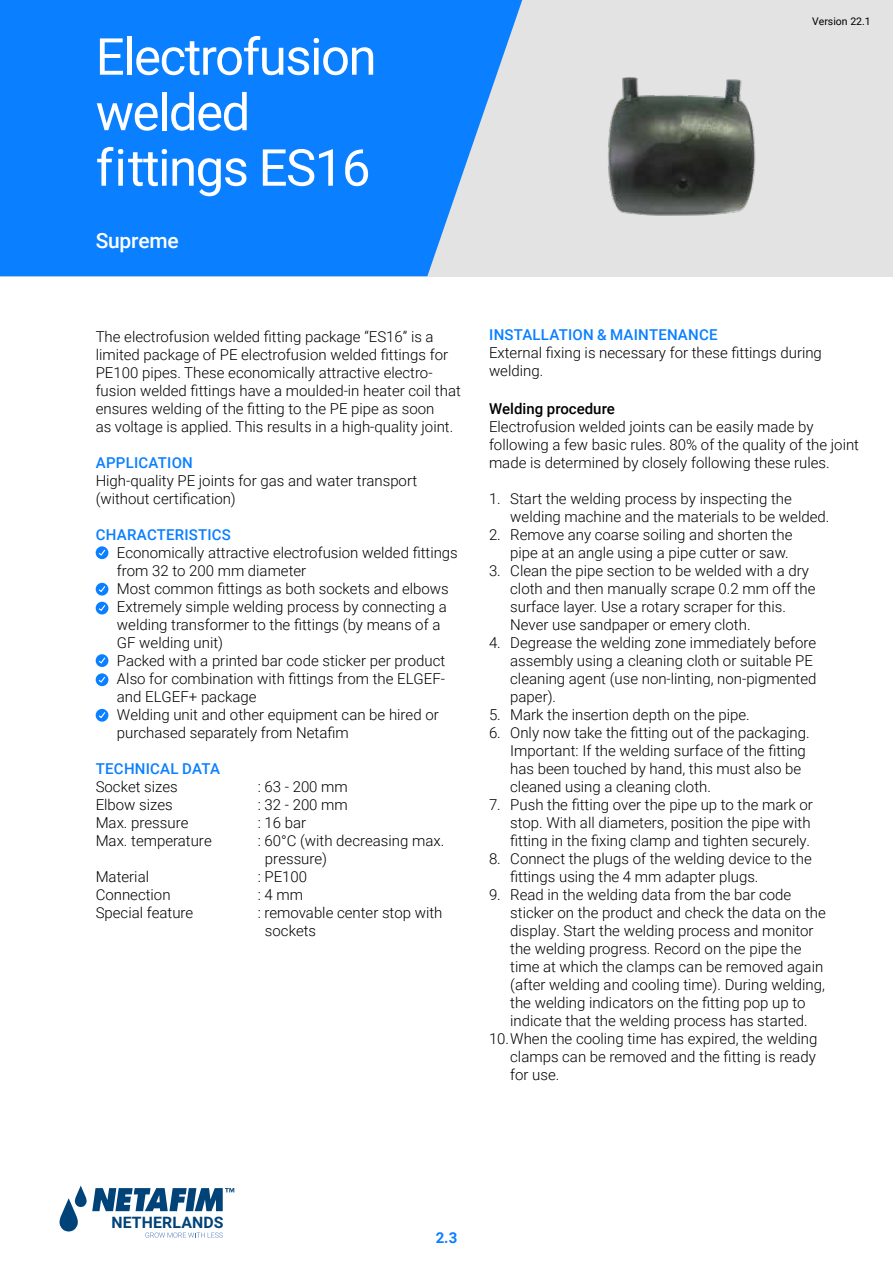
<style>
.page{position:relative;width:893px;height:1263px;background:#fff}
.page>*{position:absolute;margin:0;border:0;box-sizing:border-box;transform-origin:0 0}
.t1{font:51px/55.5px "Roboto";letter-spacing:-.03em;color:#fff}
.t2{font:500 21px "Roboto";letter-spacing:-.01em;color:#fff}
.t3{font:700 15.9px "Roboto";letter-spacing:.01em;color:#004379}
.t4{font:300 15px/18px "Roboto";color:#000}
.t5{font:500 15px "Roboto";letter-spacing:.015em;color:#0a7fff}
.t6{font:500 15px "Roboto";color:#000}
.t7{font:700 15px "Roboto";color:#0a7fff}
.t8{font:10.5px "Roboto";color:#000}
</style>
<div class="page">
<svg style="left:60px;top:1185px;width:174px;height:53px"></svg>
<div style="left:1px;top:0;width:892px;height:276px;background:#e3e3e3"></div>
<svg style="left:0;top:0;width:522px;height:276px;background:#1a86fc"></svg>
<svg style="left:96px;top:654px;width:12px;height:13px"></svg>
<svg style="left:97px;top:656px;width:10px;height:8px"></svg>
<div style="left:96px;top:583px;width:12px;height:12px;background:#0a7fff;border-radius:50%"></div>
<svg style="left:97px;top:585px;width:9px;height:7px"></svg>
<div style="left:96px;top:602px;width:12px;height:12px;background:#0a7fff;border-radius:50%"></div>
<svg style="left:98px;top:605px;width:8px;height:6px"></svg>
<svg style="left:96px;top:546px;width:12px;height:13px"></svg>
<svg style="left:97px;top:548px;width:10px;height:9px"></svg>
<svg style="left:96px;top:673px;width:12px;height:13px"></svg>
<svg style="left:97px;top:675px;width:10px;height:9px"></svg>
<svg style="left:96px;top:709px;width:12px;height:13px"></svg>
<svg style="left:97px;top:711px;width:10px;height:8px"></svg>
<img style="left:608px;top:77px;width:148px;height:139px">
<h1 class="t1" style="left:96px;top:27px;width:282px">Electrofusion welded fittings ES16</h1>
<h2 class="t2" style="left:96px;top:225px;width:85px">Supreme</h2>
<p class="t8" style="left:812px;top:14px;width:60px">Version 22.1</p>
<p class="t4" style="left:96px;top:327px;width:367px">The electrofusion welded fitting package “ES16” is a limited package of PE electrofusion welded fittings for PE100 pipes. These economically attractive electro&shy;fusion welded fittings have a moulded-in heater coil that ensures welding of the fitting to the PE pipe as soon<br>as voltage is applied. This results in a high-quality joint.</p>
<p class="t5" style="left:96px;top:452px;width:98px">APPLICATION</p>
<p class="t4" style="left:96px;top:471px;width:323px">High-quality PE joints for gas and water transport (without certification)</p>
<p class="t5" style="left:96px;top:524px;width:137px">CHARACTERISTICS</p>
<p class="t4" style="left:117px;top:543px;width:342px">Economically attractive electrofusion welded fittings from 32 to 200 mm diameter<br>Most common fittings as both sockets and elbows Extremely simple welding process by connecting a welding transformer to the fittings (by means of a GF welding unit)<br>Packed with a printed bar code sticker per product Also for combination with fittings from the ELGEF&shy;and ELGEF+ package<br>Welding unit and other equipment can be hired or purchased separately from Netafim</p>
<p class="t5" style="left:96px;top:758px;width:126px">TECHNICAL DATA</p>
<p class="t4" style="left:96px;top:777px;width:84px">Socket sizes</p>
<p class="t4" style="left:258px;top:777px;width:92px">: 63 - 200 mm</p>
<p class="t4" style="left:96px;top:795px;width:79px">Elbow sizes</p>
<p class="t4" style="left:258px;top:795px;width:92px">: 32 - 200 mm</p>
<p class="t4" style="left:96px;top:813px;width:94px">Max. pressure</p>
<p class="t4" style="left:258px;top:813px;width:50px">: 16 bar</p>
<p class="t4" style="left:96px;top:831px;width:118px">Max. temperature</p>
<p class="t4" style="left:265px;top:831px;width:181px;text-indent:-7px">: 60°C (with decreasing max. pressure)</p>
<p class="t4" style="left:96px;top:867px;width:55px">Material</p>
<p class="t4" style="left:258px;top:867px;width:51px">: PE100</p>
<p class="t4" style="left:96px;top:885px;width:76px">Connection</p>
<p class="t4" style="left:258px;top:885px;width:47px">: 4 mm</p>
<p class="t4" style="left:96px;top:903px;width:99px">Special feature</p>
<p class="t4" style="left:265px;top:903px;width:179px;text-indent:-7px">: removable center stop with sockets</p>
<p class="t5" style="left:489px;top:324px;width:230px">INSTALLATION &amp; MAINTENANCE</p>
<p class="t4" style="left:489px;top:343px;width:334px">External fixing is necessary for these fittings during welding.</p>
<p class="t6" style="left:489px;top:398px;width:127px">Welding procedure</p>
<p class="t4" style="left:489px;top:417px;width:372px">Electrofusion welded joints can be easily made by following a few basic rules. 80% of the quality of the joint made is determined by closely following these rules.</p>
<p class="t4" style="left:510px;top:489px;width:321px;text-indent:-21px">1. Start the welding process by inspecting the welding machine and the materials to be welded.</p>
<p class="t4" style="left:489px;top:525px;width:305px;text-align:right">2. Remove any coarse soiling and shorten the pipe at an angle using a pipe cutter or saw.</p>
<p class="t4" style="left:510px;top:561px;width:307px;text-indent:-21px">3. Clean the pipe section to be welded with a dry cloth and then manually scrape 0.2 mm off the surface layer. Use a rotary scraper for this.<br>Never use sandpaper or emery cloth.</p>
<p class="t4" style="left:510px;top:633px;width:308px;text-indent:-21px">4. Degrease the welding zone immediately before assembly using a cleaning cloth or suitable PE cleaning agent (use non-linting, non-pigmented paper).</p>
<p class="t4" style="left:489px;top:705px;width:262px">5. Mark the insertion depth on the pipe.</p>
<p class="t4" style="left:510px;top:723px;width:301px;text-indent:-21px">6. Only now take the fitting out of the packaging.<br>Important: If the welding surface of the fitting has been touched by hand, this must also be cleaned using a cleaning cloth.</p>
<p class="t4" style="left:510px;top:795px;width:304px;text-indent:-21px">7. Push the fitting over the pipe up to the mark or stop. With all diameters, position the pipe with fitting in the fixing clamp and tighten securely.</p>
<p class="t4" style="left:510px;top:849px;width:303px;text-indent:-21px">8. Connect the plugs of the welding device to the fittings using the 4 mm adapter plugs.</p>
<p class="t4" style="left:489px;top:885px;width:304px">9. Read in the welding data from the bar code</p>
<p class="t4" style="left:510px;top:903px;width:317px">sticker on the product and check the data on the</p>
<p class="t4" style="left:510px;top:921px;width:305px">display. Start the welding process and monitor</p>
<p class="t4" style="left:510px;top:939px;width:293px">the welding progress. Record on the pipe the</p>
<p class="t4" style="left:510px;top:957px;width:314px">time at which the clamps can be removed again</p>
<p class="t4" style="left:510px;top:975px;width:316px">(after welding and cooling time). During welding,</p>
<p class="t4" style="left:510px;top:993px;width:297px">the welding indicators on the fitting pop up to</p>
<p class="t4" style="left:510px;top:1011px;width:299px">indicate that the welding process has started.</p>
<p class="t4" style="left:489px;top:1029px;width:330px">10.When the cooling time has expired, the welding</p>
<p class="t4" style="left:510px;top:1047px;width:307px">clamps can be removed and the fitting is ready</p>
<p class="t4" style="left:510px;top:1065px;width:51px">for use.</p>
<p class="t3" style="left:111px;top:1212px;width:114px">NETHERLANDS</p>
<p class="t7" style="left:436px;top:1227px;width:23px">2.3</p>
</div>
